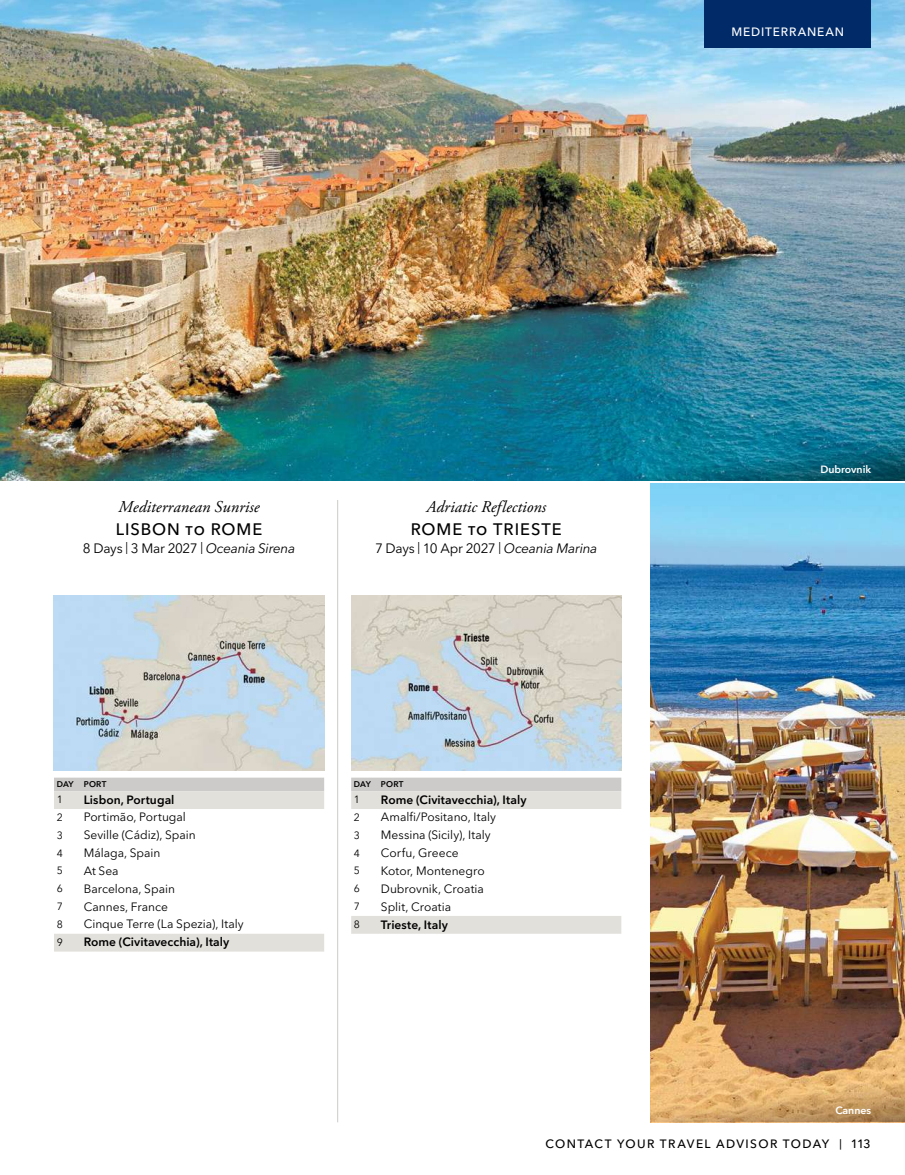
<style>
.page{position:relative;width:905px;height:1175px;background:#fff}
.page>*{position:absolute;margin:0;border:0;box-sizing:border-box;transform-origin:0 0}
.t1{font:italic 16.5px "Adobe Garamond Pro";letter-spacing:.005em;color:#000}
.t2{font:500 16.5px "Avenir Next LT Pro";letter-spacing:.055em;color:#000}
.t3{font:13.5px "Avenir Next LT Pro";letter-spacing:-.025em;color:#000}
.t4{font:12px "Avenir Next LT Pro";color:#000}
.t5{font:600 12px "Avenir Next LT Pro";letter-spacing:.005em;color:#000}
.t6{font:500 12px "Avenir Next LT Pro";letter-spacing:.115em;color:#000}
.t7{font:500 12px "Avenir Next LT Pro";letter-spacing:.07em;color:#fff}
.t8{font:10.5px "Avenir Next LT Pro";color:#000}
.t9{font:600 10.5px "Avenir Next LT Pro";color:#fff}
.t10{font:600 8.25px "Avenir Next LT Pro";letter-spacing:.025em;color:#000}
.s1{font-size:12px}
.s2{font-style:italic}
.s3{font-size:10.5px}
</style>
<div class="page">
<img style="left:0;top:0;width:904px;height:480px">
<svg style="left:594px;top:427px;width:310px;height:53px;background:#0a748f"></svg>
<img style="left:54px;top:595px;width:270px;height:176px">
<img style="left:351px;top:595px;width:270px;height:176px">
<div style="left:704px;top:0;width:167px;height:47px;background:#002b68"></div>
<img style="left:650px;top:483px;width:254px;height:585px">
<svg style="left:650px;top:1068px;width:254px;height:54px;background:#d8a96c"></svg>
<svg style="left:54px;top:777px;width:270px;height:14px;background:#cfcdcc"></svg>
<svg style="left:54px;top:791px;width:270px;height:160px"></svg>
<svg style="left:351px;top:777px;width:270px;height:156px"></svg>
<hr style="left:337px;top:500px;width:1px;height:622px;background:#cdcbca">
<p class="t7" style="left:731px;top:25px;width:114px">MEDITERRANEAN</p>
<h1 class="t1" style="left:119px;top:497px;width:142px">Mediterranean Sunrise</h1>
<h1 class="t2" style="left:116px;top:519px;width:148px">LISBON to ROME</h1>
<p class="t3" style="left:83px;top:540px;width:214px">8 Days <span class="s1">|</span> 3 Mar 2027 <span class="s1">|</span> <span class="s2">Oceania Sirena</span></p>
<h1 class="t1" style="left:426px;top:497px;width:121px">Adriatic Reflections</h1>
<h1 class="t2" style="left:410px;top:519px;width:153px">ROME to TRIESTE</h1>
<p class="t3" style="left:375px;top:540px;width:224px">7 Days <span class="s1">|</span> 10 Apr 2027 <span class="s1">|</span> <span class="s2">Oceania Marina</span></p>
<p class="t9" style="left:820px;top:463px;width:52px">Dubrovnik</p>
<p class="t10" style="left:57px;top:779px;width:51px">DAY PORT</p>
<p class="t8" style="left:57px;top:793px;width:8px">1</p>
<p class="t5" style="left:84px;top:792px;width:92px">Lisbon, Portugal</p>
<p class="t8" style="left:57px;top:811px;width:8px">2</p>
<p class="t4" style="left:84px;top:810px;width:104px">Portimão, Portugal</p>
<p class="t8" style="left:57px;top:828px;width:8px">3</p>
<p class="t4" style="left:84px;top:828px;width:114px">Seville (Cádiz), Spain</p>
<p class="t8" style="left:57px;top:846px;width:8px">4</p>
<p class="t4" style="left:84px;top:845px;width:78px">Málaga, Spain</p>
<p class="t8" style="left:57px;top:864px;width:8px">5</p>
<p class="t4" style="left:84px;top:863px;width:36px">At Sea</p>
<p class="t8" style="left:57px;top:882px;width:8px">6</p>
<p class="t4" style="left:84px;top:881px;width:93px">Barcelona, Spain</p>
<p class="t8" style="left:57px;top:900px;width:8px">7</p>
<p class="t4" style="left:84px;top:899px;width:86px">Cannes, France</p>
<p class="t8" style="left:57px;top:918px;width:8px">8</p>
<p class="t4" style="left:84px;top:917px;width:161px">Cinque Terre (La Spezia), Italy</p>
<p class="t8" style="left:57px;top:936px;width:8px">9</p>
<p class="t5" style="left:84px;top:935px;width:147px">Rome (Civitavecchia), Italy</p>
<p class="t10" style="left:354px;top:779px;width:51px">DAY PORT</p>
<p class="t8" style="left:354px;top:793px;width:8px">1</p>
<p class="t5" style="left:381px;top:792px;width:147px">Rome (Civitavecchia), Italy</p>
<p class="t8" style="left:354px;top:811px;width:8px">2</p>
<p class="t4" style="left:381px;top:810px;width:117px">Amalfi/Positano, Italy</p>
<p class="t8" style="left:354px;top:828px;width:8px">3</p>
<p class="t4" style="left:381px;top:828px;width:111px">Messina (Sicily), Italy</p>
<p class="t8" style="left:354px;top:846px;width:8px">4</p>
<p class="t4" style="left:381px;top:845px;width:79px">Corfu, Greece</p>
<p class="t8" style="left:354px;top:864px;width:8px">5</p>
<p class="t4" style="left:381px;top:863px;width:105px">Kotor, Montenegro</p>
<p class="t8" style="left:354px;top:882px;width:8px">6</p>
<p class="t4" style="left:381px;top:881px;width:105px">Dubrovnik, Croatia</p>
<p class="t8" style="left:354px;top:900px;width:8px">7</p>
<p class="t4" style="left:381px;top:899px;width:72px">Split, Croatia</p>
<p class="t8" style="left:354px;top:918px;width:8px">8</p>
<p class="t5" style="left:381px;top:917px;width:68px">Trieste, Italy</p>
<p class="t9" style="left:835px;top:1104px;width:37px">Cannes</p>
<p class="t6" style="left:545px;top:1136px;width:327px">CONTACT YOUR TRAVEL ADVISOR TODAY <span class="s3">|</span> 113</p>
</div>
